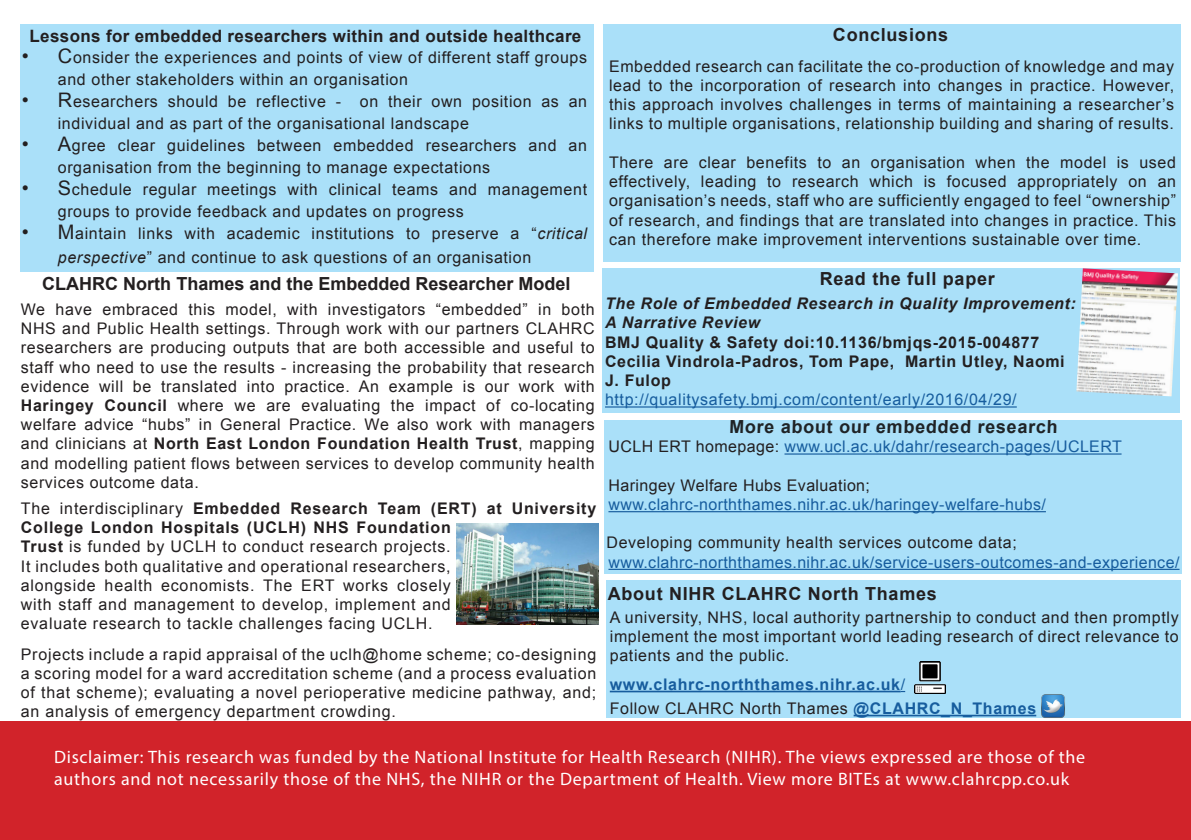
<style>
.page{position:relative;width:1191px;height:840px;background:#fff}
.page>*{position:absolute;margin:0;border:0;box-sizing:border-box;transform-origin:0 0}
.t1{font:18px/22px "Myriad Pro";letter-spacing:.04em;color:#fff}
.t2{font:700 18px "Arial";letter-spacing:.04em;color:#231f20}
.t3{font:700 18px "Arial";color:#231f20}
.t4{font:700 18px "Arial";color:#1f2326}
.t5{font:700 17px "Arial";letter-spacing:.02em;color:#231f20}
.t6{font:16px/19.2px "Arial";letter-spacing:.04em;color:#231f20}
.t7{font:16px "Arial";letter-spacing:.025em;color:#175d9e}
.t8{font:700 16px/19.2px "Arial";letter-spacing:.04em;color:#231f20}
.t9{font:italic 700 16px/19.2px "Arial";letter-spacing:.04em;color:#231f20}
.t10{font:700 16px "Arial";letter-spacing:.04em;color:#175d9e}
.s1{font-size:20px}
.s2{font-style:italic}
.s3{font-weight:700}
.s4{color:#231f20}
.s5{font-weight:400}
.s6{font-weight:700;color:#175d9e}
</style>
<div class="page">
<div style="left:606px;top:580px;width:574px;height:137px;background:#aae0f9"></div>
<div style="left:0;top:720px;width:1191px;height:119px;background:#d1232a"></div>
<div style="left:603px;top:268px;width:577px;height:145px;background:#aae0f9"></div>
<hr style="left:605px;top:406px;width:411px;height:1px;background:#175d9e">
<hr style="left:610px;top:690px;width:290px;height:2px;background:#175d9e">
<hr style="left:853px;top:714px;width:183px;height:2px;background:#175d9e">
<img style="left:914px;top:661px;width:31px;height:31px">
<div style="left:603px;top:42px;width:577px;height:219px;background:#aae0f9"></div>
<img style="left:457px;top:523px;width:141px;height:101px">
<div style="left:20px;top:24px;width:573px;height:247px;background:#aae0f9"></div>
<img style="left:1076px;top:268px;width:102px;height:128px">
<img style="left:1040px;top:694px;width:25px;height:24px">
<div style="left:603px;top:24px;width:577px;height:23px;background:#aae0f9"></div>
<div style="left:604px;top:420px;width:578px;height:153px;background:#aae0f9"></div>
<hr style="left:784px;top:453px;width:337px;height:1px;background:#175d9e">
<hr style="left:608px;top:511px;width:438px;height:1px;background:#175d9e">
<hr style="left:608px;top:568px;width:571px;height:1px;background:#175d9e">
<p class="t5" style="left:30px;top:25px;width:553px">Lessons for embedded researchers within and outside healthcare</p>
<p class="t6" style="left:58px;top:46px;width:531px;line-height:22px;text-indent:-36px"><span class="s1">• C</span>onsider the experiences and points of view of different staff groups and other stakeholders within an organisation</p>
<p class="t6" style="left:58px;top:90px;width:531px;line-height:22px;text-indent:-36px"><span class="s1">• R</span>esearchers should be reflective - on their own position as an individual and as part of the organisational landscape</p>
<p class="t6" style="left:58px;top:134px;width:531px;line-height:22px;text-indent:-36px"><span class="s1">• A</span>gree clear guidelines between embedded researchers and an organisation from the beginning to manage expectations</p>
<p class="t6" style="left:58px;top:178px;width:531px;line-height:22px;text-indent:-36px"><span class="s1">• S</span>chedule regular meetings with clinical teams and management groups to provide feedback and updates on progress</p>
<p class="t6" style="left:58px;top:221px;width:531px;line-height:24px;text-indent:-36px"><span class="s1">• M</span>aintain links with academic institutions to preserve a “<span class="s2">critical perspective</span>” and continue to ask questions of an organisation</p>
<p class="t6" style="left:21px;top:299px;width:575px;text-align:justify">We have embraced this model, with investigators “embedded” in both NHS and Public Health settings. Through work with our partners CLAHRC researchers are producing outputs that are both accessible and useful to staff who need to use the results - increasing the probability that research evidence will be translated into practice. An example is our work with <span class="s3">Haringey Council</span> where we are evaluating the impact of co-locating welfare advice “hubs” in General Practice. We also work with managers and clinicians at <span class="s3">North East London Foundation Health Trust</span>, mapping and modelling patient flows between services to develop community health services outcome data.</p>
<p class="t3" style="left:42px;top:272px;width:530px">CLAHRC North Thames and the Embedded Researcher Model</p>
<p class="t6" style="left:21px;top:498px;width:577px">The interdisciplinary <span class="s3">Embedded Research Team (ERT) at University College London Hospitals (UCLH) NHS Foundation<br>Trust</span> is funded by UCLH to conduct research projects.<br>It includes both qualitative and operational researchers,<br>alongside health economists. The ERT works closely<br>with staff and management to develop, implement and<br>evaluate research to tackle challenges facing UCLH.</p>
<p class="t6" style="left:21px;top:644px;width:577px;text-align:justify">Projects include a rapid appraisal of the uclh@home scheme; co-designing a scoring model for a ward accreditation scheme (and a process evaluation of that scheme); evaluating a novel perioperative medicine pathway, and; an analysis of emergency department crowding.</p>
<p class="t2" style="left:833px;top:23px;width:117px">Conclusions</p>
<p class="t6" style="left:609px;top:57px;width:566px;text-align:justify">Embedded research can facilitate the co-production of knowledge and may lead to the incorporation of research into changes in practice. However, this approach involves challenges in terms of maintaining a researcher’s links to multiple organisations, relationship building and sharing of results.</p>
<p class="t6" style="left:609px;top:153px;width:568px;text-align:justify">There are clear benefits to an organisation when the model is used effectively, leading to research which is focused appropriately on an organisation’s needs, staff who are sufficiently engaged to feel “ownership” of research, and findings that are translated into changes in practice. This can therefore make improvement interventions sustainable over time.</p>
<p class="t2" style="left:819px;top:266px;width:176px">Read the full paper</p>
<p class="t9" style="left:605px;top:294px;width:472px">The Role of Embedded Research in Quality Improvement:<br>A Narrative Review</p>
<p class="t8" style="left:605px;top:333px;width:436px">BMJ Quality &amp; Safety doi:10.1136/bmjqs-2015-004877</p>
<p class="t8" style="left:605px;top:352px;width:461px">Cecilia Vindrola-Padros, Tom Pape, Martin Utley, Naomi<br>J. Fulop</p>
<p class="t7" style="left:605px;top:389px;width:413px">http://qualitysafety.bmj.com/content/early/2016/04/29/</p>
<p class="t4" style="left:729px;top:414px;width:331px">More about our embedded research</p>
<p class="t7" style="left:608px;top:436px;width:515px"><span class="s4">UCLH ERT homepage:</span> www.ucl.ac.uk/dahr/research-pages/UCLERT</p>
<p class="t6" style="left:608px;top:475px;width:263px">Haringey Welfare Hubs Evaluation;</p>
<p class="t7" style="left:608px;top:493px;width:439px">www.clahrc-norththames.nihr.ac.uk/haringey-welfare-hubs/</p>
<p class="t6" style="left:606px;top:533px;width:412px">Developing community health services outcome data;</p>
<p class="t7" style="left:608px;top:551px;width:572px">www.clahrc-norththames.nihr.ac.uk/service-users-outcomes-and-experience/</p>
<p class="t2" style="left:608px;top:581px;width:330px">About NIHR CLAHRC North Thames</p>
<p class="t6" style="left:610px;top:607px;width:570px;text-align:justify">A university, NHS, local authority partnership to conduct and then promptly implement the most important world leading research of direct relevance to patients and the public.</p>
<p class="t10" style="left:610px;top:673px;width:297px">www.clahrc-norththames.nihr.ac.uk<span class="s5">/</span></p>
<p class="t6" style="left:610px;top:698px;width:428px">Follow CLAHRC North Thames <span class="s6">@CLAHRC_N_Thames</span></p>
<p class="t1" style="left:54px;top:745px;width:1032px">Disclaimer: This research was funded by the National Institute for Health Research (NIHR). The views expressed are those of the authors and not necessarily those of the NHS, the NIHR or the Department of Health. View more BITEs at www.clahrcpp.co.uk</p>
</div>
